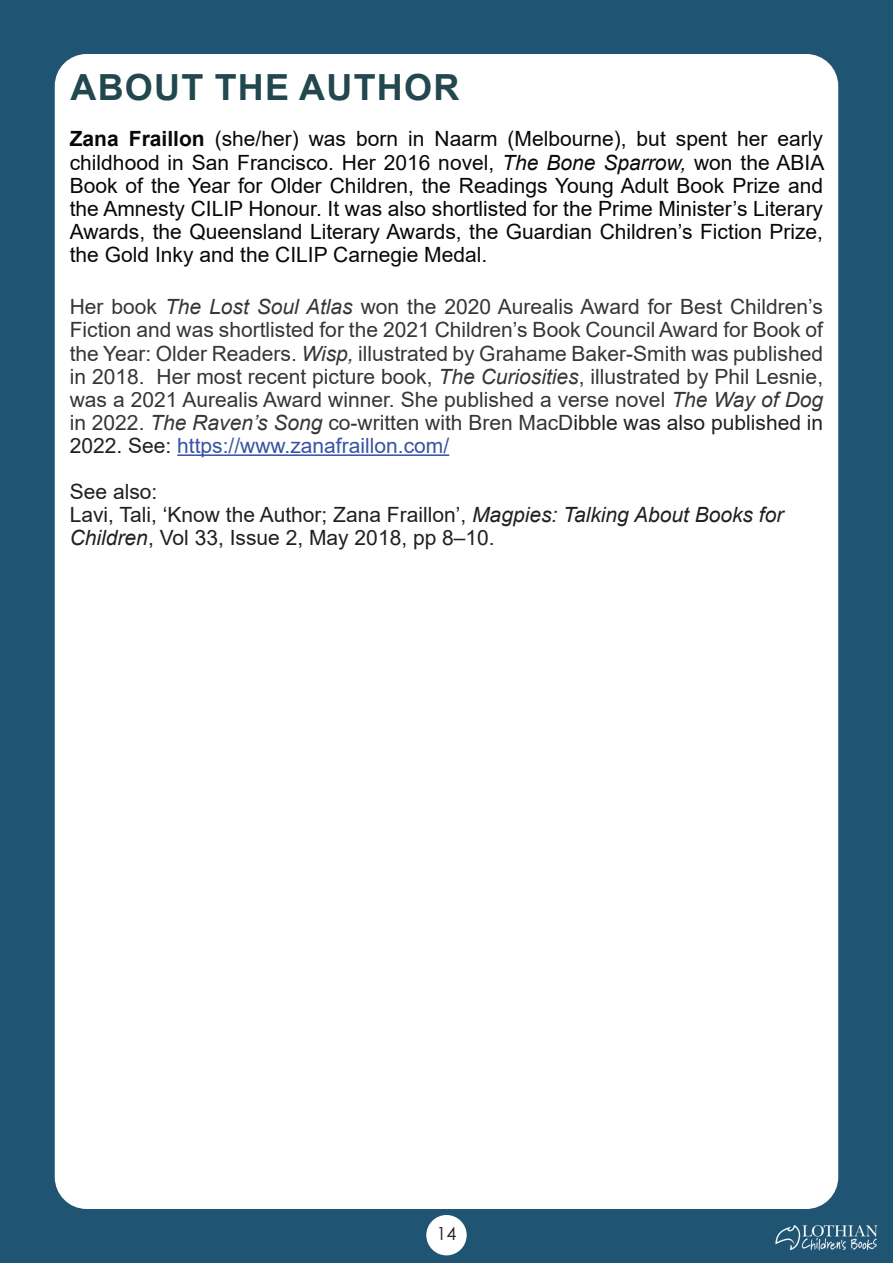
<style>
.page{position:relative;width:893px;height:1263px;background:#1f5472}
.page>*{position:absolute;margin:0;border:0;box-sizing:border-box;transform-origin:0 0}
.t1{font:700 36px "Arial";letter-spacing:.035em;color:#22474f}
.t2{font:21px/23.1px "Arial";color:#353635;text-align:justify}
.t3{font:21px/23.1px "Arial";color:#080907;text-align:justify}
.t4{font:21px/23.1px "Arial";color:#231f20}
.t5{font:18px "Century Gothic";color:#231f20}
.s1{font-weight:700}
.s2{font-style:italic}
.s3{color:#231f20}
.s4{color:#3853a3}
</style>
<div class="page">
<div style="left:55px;top:54px;width:783px;height:1155px;background:#fff;border-radius:32px"></div>
<div style="left:426px;top:1215px;width:41px;height:40px;background:#fff;border-radius:50%"></div>
<img style="left:774px;top:1216px;width:105px;height:45px">
<hr style="left:177px;top:454px;width:272px;height:2px;background:#3853a3">
<h1 class="t1" style="left:70px;top:62px;width:391px">ABOUT THE AUTHOR</h1>
<p class="t3" style="left:70px;top:127px;width:756px"><span class="s1">Zana Fraillon</span> (she/her) was born in Naarm (Melbourne), but spent her early childhood in San Francisco. Her 2016 novel, <span class="s2">The Bone Sparrow,</span> won the ABIA Book of the Year for Older Children, the Readings Young Adult Book Prize and the Amnesty CILIP Honour. It was also shortlisted for the Prime Minister’s Literary Awards, the Queensland Literary Awards, the Guardian Children’s Fiction Prize, the Gold Inky and the CILIP Carnegie Medal.</p>
<p class="t2" style="left:70px;top:295px;width:755px">Her book <span class="s2">The Lost Soul Atlas</span> won the 2020 Aurealis Award for Best Children’s Fiction and was shortlisted for the 2021 Children’s Book Council Award for Book of the Year: Older Readers. <span class="s2">Wisp,</span> illustrated by Grahame Baker-Smith was published in 2018. Her most recent picture book, <span class="s2">The Curiosities</span>, illustrated by Phil Lesnie, was a 2021 Aurealis Award winner. She published a verse novel <span class="s2">The Way of Dog </span>in 2022. <span class="s2">The Raven’s Song</span> co-written with Bren MacD<span class="s3">ibble was also published in 2022. See:</span> <span class="s4">https://www.zanafraillon.com/</span></p>
<p class="t4" style="left:70px;top:480px;width:715px">See also:<br>Lavi, Tali, ‘Know the Author; Zana Fraillon’, <span class="s2">Magpies: Talking About Books for<br>Children</span>, Vol 33, Issue 2, May 2018, pp 8–10.</p>
<p class="t5" style="left:436px;top:1221px;width:21px">14</p>
</div>
